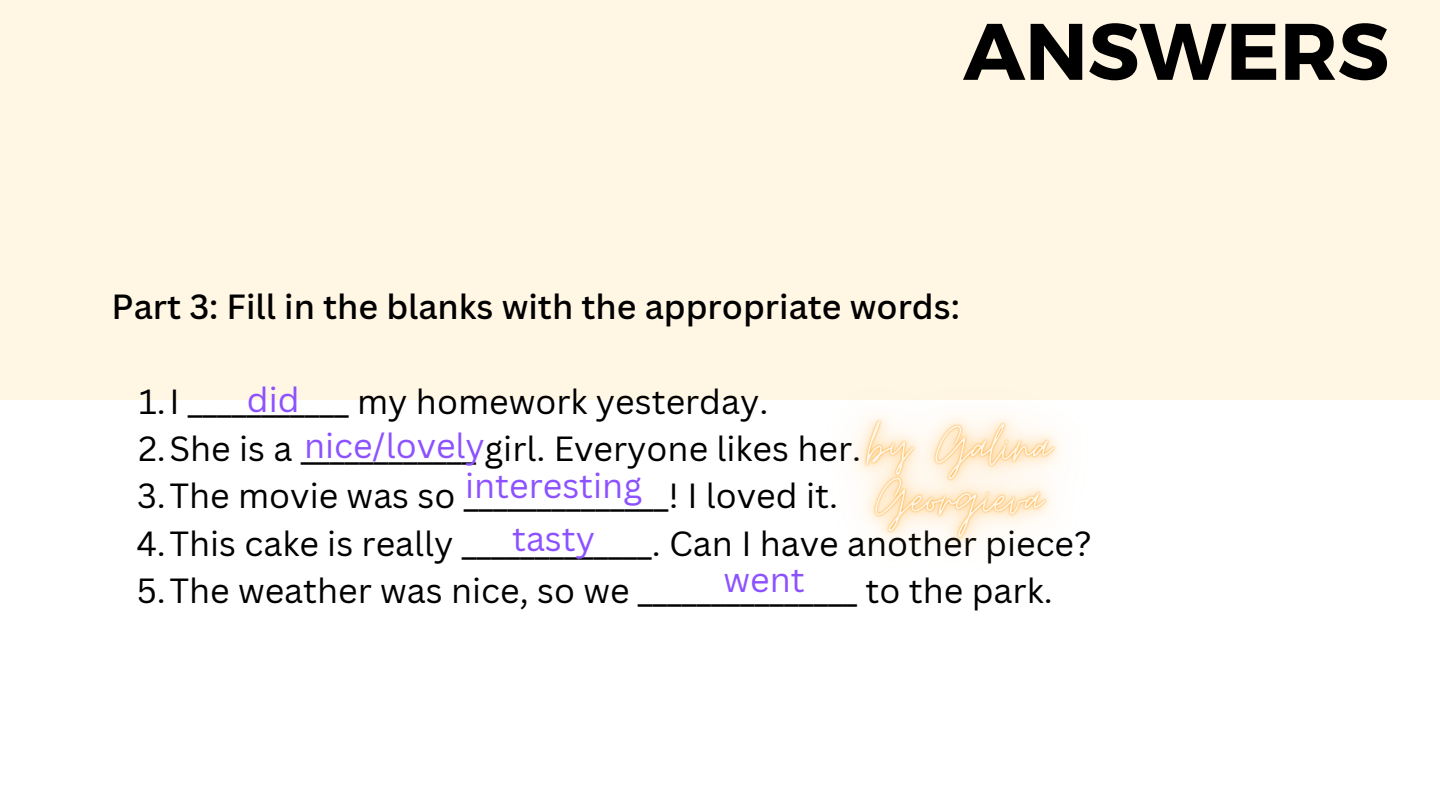
<style>
.page{position:relative;width:1440px;height:810px;background:#fff}
.page>*{position:absolute;margin:0;border:0;box-sizing:border-box;transform-origin:0 0}
.t1{font:700 80px "Montserrat";color:#000}
.t2{font:34px "Canva Sans";color:#000}
.t3{font:500 34px "Canva Sans";color:#000}
.t4{font:34px "Canva Sans";color:#8c52ff}
</style>
<div class="page">
<div style="left:0;top:0;width:1440px;height:399px;background:#fff6e3"></div>
<img style="left:783px;top:399px;width:355px;height:146px">
<p class="t1" style="left:963px;top:-1px;width:427px">ANSWERS</p>
<p class="t3" style="left:112px;top:283px;width:850px">Part 3: Fill in the blanks with the appropriate words:</p>
<p class="t4" style="left:247px;top:376px;width:54px">did</p>
<p class="t2" style="left:139px;top:377px;width:631px">1.I ___________ my homework yesterday.</p>
<p class="t2" style="left:138px;top:425px;width:724px">2.She is a ____________ girl. Everyone likes her.</p>
<p class="t2" style="left:137px;top:472px;width:702px">3.The movie was so ______________! I loved it.</p>
<p class="t2" style="left:136px;top:519px;width:957px">4.This cake is really _____________. Can I have another piece?</p>
<p class="t2" style="left:137px;top:566px;width:917px">5.The weather was nice, so we _______________ to the park.</p>
<p class="t4" style="left:304px;top:421px;width:182px">nice/lovely</p>
<p class="t4" style="left:465px;top:462px;width:179px">interesting</p>
<p class="t4" style="left:512px;top:515px;width:85px">tasty</p>
<p class="t4" style="left:724px;top:556px;width:83px">went</p>
</div>
